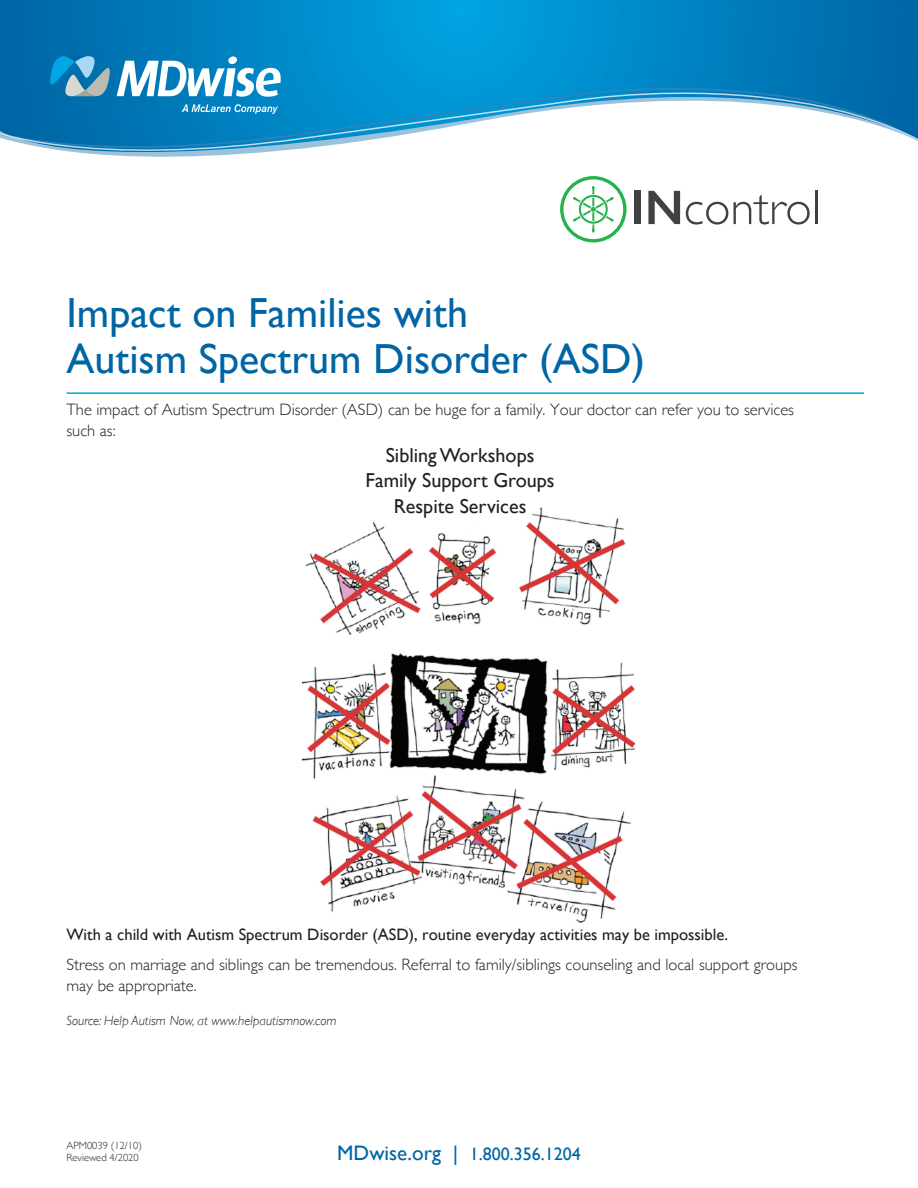
<style>
.page{position:relative;width:918px;height:1188px;background:#fff}
.page>*{position:absolute;margin:0;border:0;box-sizing:border-box;transform-origin:0 0}
.t1{font:42px/46.5px "Gill Sans";color:#0065a4}
.t2{font:20.1px "Gill Sans";color:#231f20}
.t3{font:18px "Gill Sans";color:#0065a4}
.t4{font:300 16.5px/21px "Gill Sans";color:#231f20}
.t5{font:16.5px "Gill Sans";color:#231f20}
.t6{font:italic 300 13.5px "Gill Sans";color:#231f20}
.t7{font:300 10.5px "Gill Sans";color:#231f20}
.s1{font-size:21px}
</style>
<div class="page">
<img style="left:303px;top:507px;width:331px;height:421px">
<hr style="left:67px;top:392px;width:797px;height:2px;background:#00a5e3">
<svg style="left:0;top:0;width:918px;height:157px;background:#0e8ac6"></svg>
<svg style="left:0;top:85px;width:918px;height:6px;background:#0283c2"></svg>
<svg style="left:0;top:91px;width:918px;height:61px"></svg>
<svg style="left:182px;top:104px;width:96px;height:10px"></svg>
<svg style="left:50px;top:56px;width:231px;height:41px"></svg>
<div style="left:635px;top:191px;width:6px;height:33px;background:#414042"></div>
<svg style="left:648px;top:191px;width:32px;height:33px"></svg>
<svg style="left:686px;top:202px;width:42px;height:23px"></svg>
<svg style="left:734px;top:195px;width:76px;height:30px"></svg>
<hr style="left:815px;top:191px;width:3px;height:33px;background:#414042">
<svg style="left:560px;top:176px;width:67px;height:66px"></svg>
<p class="t1" style="left:66px;top:289px;width:580px">Impact on Families with<br>Autism Spectrum Disorder (ASD)</p>
<p class="t4" style="left:66px;top:398px;width:729px">The impact of Autism Spectrum Disorder (ASD) can be huge for a family. Your doctor can refer you to services such as:</p>
<p class="t2" style="left:386px;top:443px;width:150px">Sibling Workshops</p>
<p class="t2" style="left:366px;top:469px;width:191px">Family Support Groups</p>
<p class="t2" style="left:394px;top:494px;width:134px">Respite Services</p>
<p class="t5" style="left:66px;top:925px;width:663px">With a child with Autism Spectrum Disorder (ASD), routine everyday activities may be impossible.</p>
<p class="t4" style="left:66px;top:953px;width:733px">Stress on marriage and siblings can be tremendous. Referral to family/siblings counseling and local support groups may be appropriate.</p>
<p class="t6" style="left:67px;top:1013px;width:272px">Source: Help Autism Now, at www.helpautismnow.com</p>
<p class="t7" style="left:67px;top:1137px;width:77px">APM0039 (12/10)</p>
<p class="t7" style="left:67px;top:1149px;width:74px">Reviewed 4/2020</p>
<p class="t3" style="left:337px;top:1144px;width:245px"><span class="s1">MDwise.org |</span> 1.800.356.1204</p>
</div>
